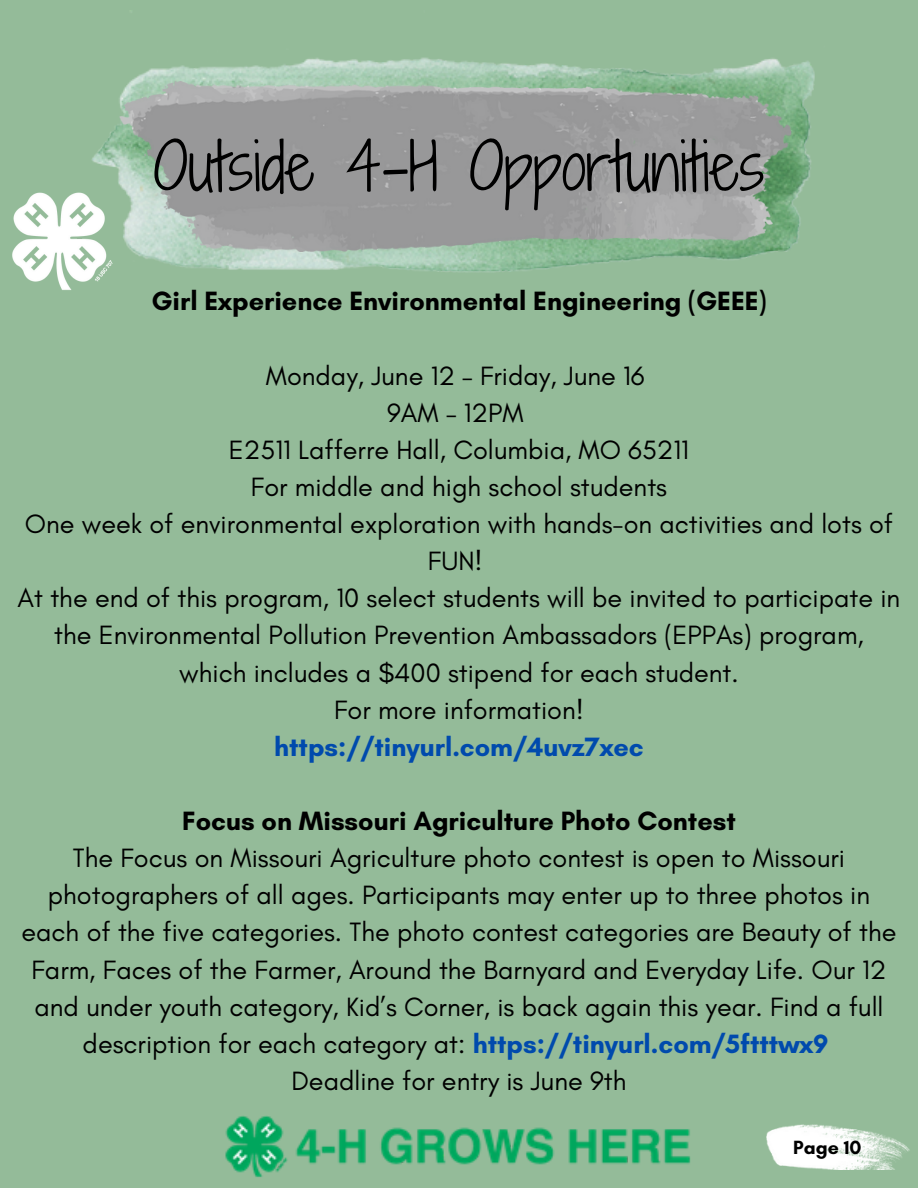
<style>
.page{position:relative;width:918px;height:1188px;background:#94bb99}
.page>*{position:absolute;margin:0;border:0;box-sizing:border-box;transform-origin:0 0}
.t1{font:63px "Shadows Into Light Two";color:#000}
.t2{font:27px/37.2px "Glacial Indifference";color:#000;text-align:center}
.t3{font:700 27px "Glacial Indifference";color:#000}
.t4{font:700 27px "Glacial Indifference";color:#004aad}
.t5{font:700 19.5px "Glacial Indifference";color:#000}
.s1{font-weight:700;color:#004aad}
</style>
<div class="page">
<img style="left:92px;top:57px;width:723px;height:215px">
<img style="left:120px;top:82px;width:671px;height:170px">
<img style="left:766px;top:1125px;width:144px;height:45px">
<img style="left:12px;top:184px;width:115px;height:106px">
<img style="left:225px;top:1116px;width:466px;height:61px">
<p class="t1" style="left:153px;top:120px;width:613px">Outside 4-H Opportunities</p>
<p class="t3" style="left:151px;top:285px;width:617px">Girl Experience Environmental Engineering (GEEE)</p>
<p class="t2" style="left:266px;top:356px;width:380px">Monday, June 12 – Friday, June 16</p>
<p class="t2" style="left:387px;top:394px;width:138px">9AM – 12PM</p>
<p class="t2" style="left:229px;top:431px;width:462px">E2511 Lafferre Hall, Columbia, MO 65211</p>
<p class="t2" style="left:251px;top:468px;width:418px">For middle and high school students</p>
<p class="t2" style="left:25px;top:505px;width:870px">One week of environmental exploration with hands-on activities and lots of<br>FUN!</p>
<p class="t2" style="left:18px;top:579px;width:884px">At the end of this program, 10 select students will be invited to participate in the Environmental Pollution Prevention Ambassadors (EPPAs) program, which includes a $400 stipend for each student.</p>
<p class="t2" style="left:334px;top:691px;width:251px">For more information!</p>
<p class="t4" style="left:274px;top:730px;width:371px">https://tinyurl.com/4uvz7xec</p>
<p class="t3" style="left:182px;top:804px;width:555px">Focus on Missouri Agriculture Photo Contest</p>
<p class="t2" style="left:22px;top:839px;width:876px">The Focus on Missouri Agriculture photo contest is open to Missouri photographers of all ages. Participants may enter up to three photos in each of the five categories. The photo contest categories are Beauty of the Farm, Faces of the Farmer, Around the Barnyard and Everyday Life. Our 12 and under youth category, Kid’s Corner, is back again this year. Find a full description for each category at: <span class="s1">https://tinyurl.com/5ftttwx9</span></p>
<p class="t2" style="left:291px;top:1062px;width:337px">Deadline for entry is June 9th</p>
<p class="t5" style="left:793px;top:1135px;width:70px">Page 10</p>
</div>
